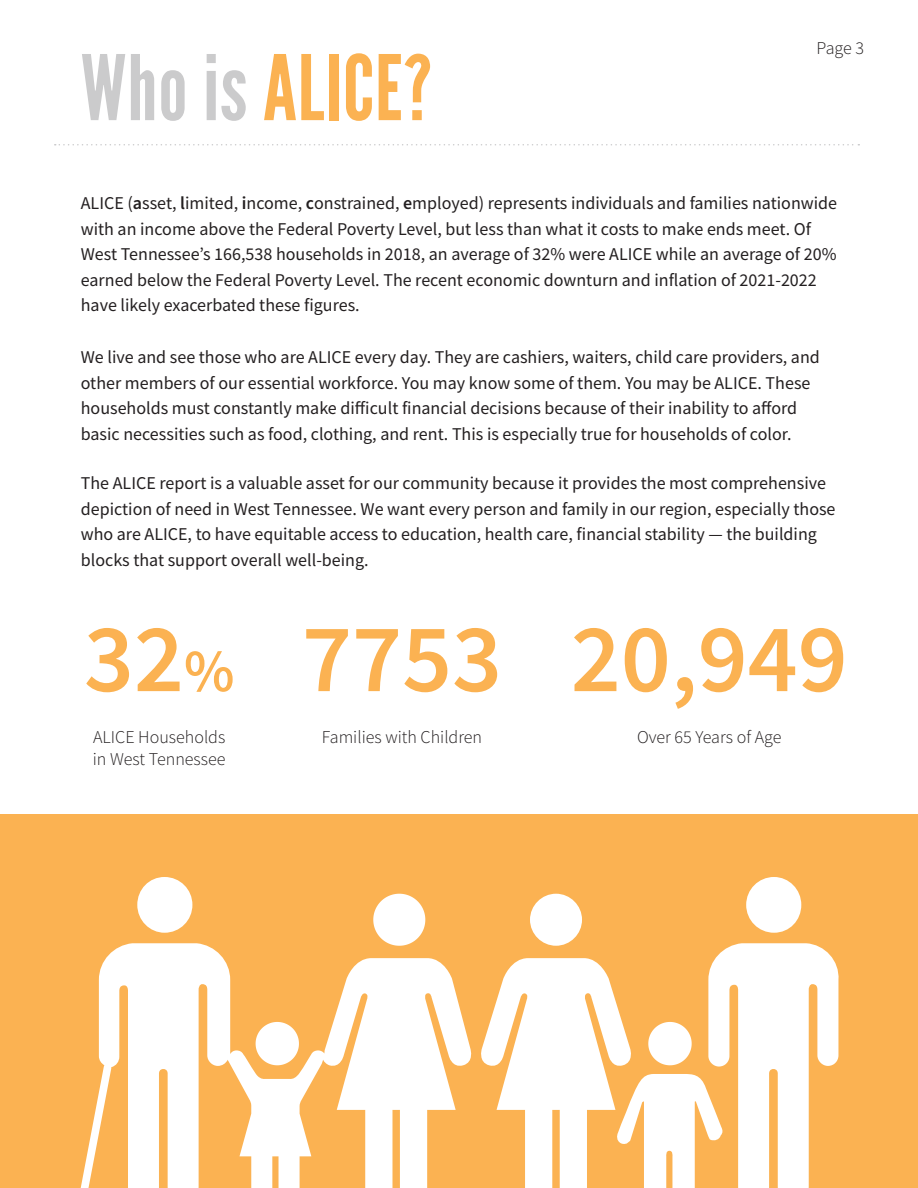
<style>
.page{position:relative;width:918px;height:1188px;background:#fff}
.page>*{position:absolute;margin:0;border:0;box-sizing:border-box;transform-origin:0 0}
.t1{font:600 97.5px "Source Sans Pro";color:#fbb252}
.t2{font:90px "League Gothic";letter-spacing:.01em;color:#fbb252}
.t3{font:18px/25.5px "Source Sans Pro";color:#231f20}
.t4{font:300 18px "Source Sans Pro";color:#231f20}
.s1{color:#cbcbcc}
.s2{font-weight:600}
.s3{font-size:60px}
</style>
<div class="page">
<div style="left:0;top:814px;width:918px;height:374px;background:#fbb252"></div>
<div style="left:746px;top:877px;width:55px;height:56px;background:#fff;border-radius:50%"></div>
<svg style="left:373px;top:894px;width:52px;height:49px"></svg>
<div style="left:530px;top:894px;width:52px;height:52px;background:#fff;border-radius:50%"></div>
<svg style="left:80px;top:943px;width:392px;height:245px;fill:#fff"></svg>
<svg style="left:481px;top:943px;width:358px;height:245px"></svg>
<div style="left:137px;top:877px;width:55px;height:56px;background:#fff;border-radius:50%"></div>
<svg style="left:256px;top:1022px;width:43px;height:43px"></svg>
<svg style="left:55px;top:144px;width:804px;height:2px"></svg>
<p class="t2" style="left:81px;top:34px;width:353px"><span class="s1">Who is</span> ALICE?</p>
<p class="t4" style="left:817px;top:37px;width:49px">Page 3</p>
<p class="t3" style="left:81px;top:190px;width:758px">ALICE (<span class="s2">a</span>sset, <span class="s2">l</span>imited, <span class="s2">i</span>ncome, <span class="s2">c</span>onstrained, <span class="s2">e</span>mployed) represents individuals and families nationwide with an income above the Federal Poverty Level, but less than what it costs to make ends meet. Of West Tennessee’s 166,538 households in 2018, an average of 32% were ALICE while an average of 20% earned below the Federal Poverty Level. The recent economic downturn and inflation of 2021-2022 have likely exacerbated these figures.</p>
<p class="t3" style="left:81px;top:345px;width:741px">We live and see those who are ALICE every day. They are cashiers, waiters, child care providers, and other members of our essential workforce. You may know some of them. You may be ALICE. These households must constantly make difficult financial decisions because of their inability to afford</p>
<p class="t3" style="left:81px;top:421px;width:712px">basic necessities such as food, clothing, and rent. This is especially true for households of color.</p>
<p class="t3" style="left:81px;top:470px;width:756px">The ALICE report is a valuable asset for our community because it provides the most comprehensive depiction of need in West Tennessee. We want every person and family in our region, especially those who are ALICE, to have equitable access to education, health care, financial stability — the building blocks that support overall well-being.</p>
<p class="t1" style="left:84px;top:595px;width:152px">32<span class="s3">%</span></p>
<p class="t4" style="left:93px;top:726px;width:134px">ALICE Households</p>
<p class="t4" style="left:93px;top:748px;width:134px">in West Tennessee</p>
<p class="t1" style="left:302px;top:595px;width:202px">7753</p>
<p class="t4" style="left:322px;top:726px;width:162px">Families with Children</p>
<p class="t1" style="left:571px;top:595px;width:278px">20,949</p>
<p class="t4" style="left:637px;top:726px;width:146px">Over 65 Years of Age</p>
</div>
